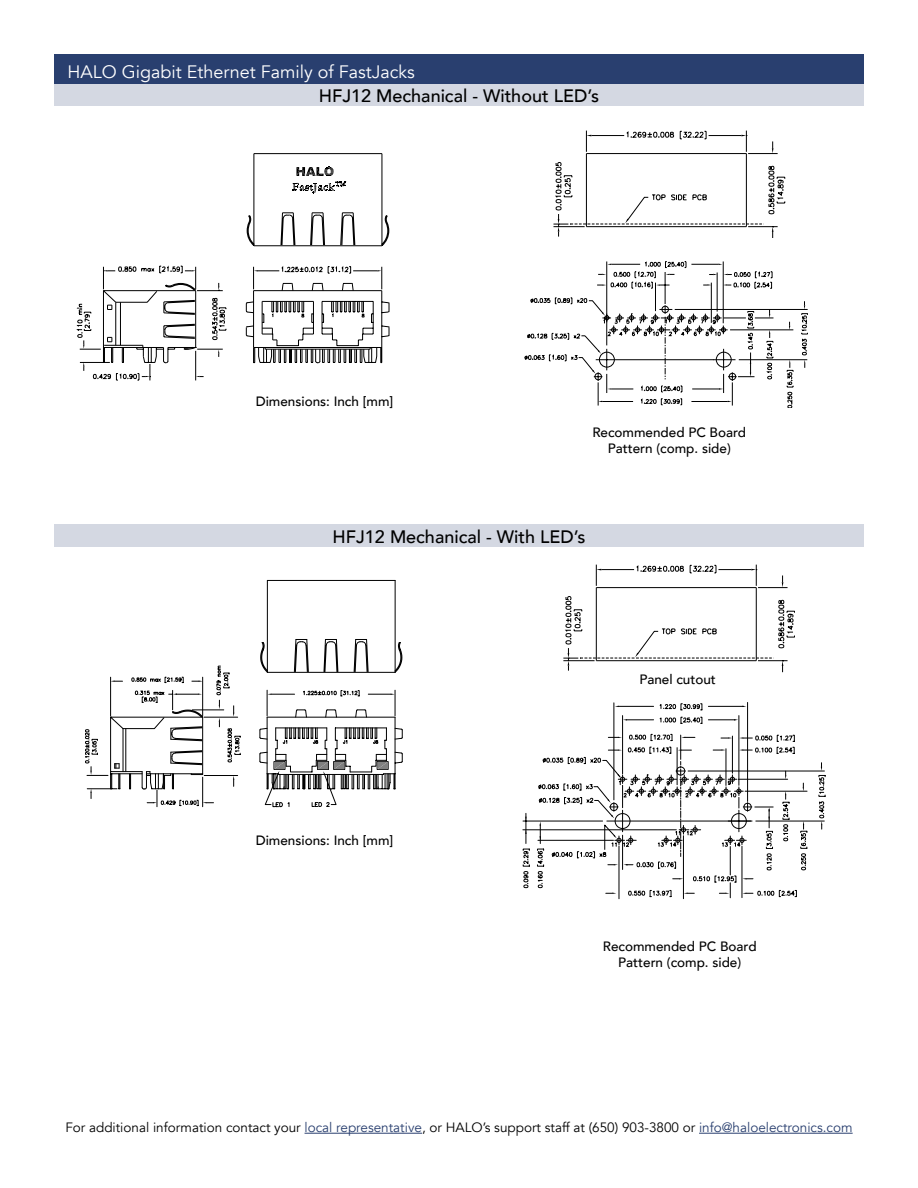
<style>
.page{position:relative;width:918px;height:1188px;background:#fff}
.page>*{position:absolute;margin:0;border:0;box-sizing:border-box;transform-origin:0 0}
.t1{font:500 18px "Avenir";color:#000}
.t2{font:18px "Avenir";color:#fff}
.t3{font:500 13.5px/16.2px "Avenir";color:#000;text-align:center}
.t4{font:13.5px "Avenir";color:#000}
.s1{color:#293f6f}
</style>
<div class="page">
<hr style="left:747px;top:702px;width:1px;height:99px;background:#000">
<svg style="left:523px;top:703px;width:302px;height:196px"></svg>
<div style="left:54px;top:84px;width:810px;height:22px;background:#d4d8e2"></div>
<div style="left:54px;top:54px;width:810px;height:30px;background:#293f6f"></div>
<div style="left:54px;top:525px;width:810px;height:22px;background:#d4d8e2"></div>
<svg style="left:77px;top:153px;width:312px;height:227px"></svg>
<svg style="left:554px;top:131px;width:231px;height:107px"></svg>
<svg style="left:563px;top:565px;width:232px;height:107px"></svg>
<svg style="left:525px;top:261px;width:283px;height:147px"></svg>
<svg style="left:266px;top:580px;width:129px;height:59px"></svg>
<hr style="left:267px;top:580px;width:1px;height:92px;background:#000">
<hr style="left:395px;top:580px;width:1px;height:92px;background:#000">
<svg style="left:85px;top:639px;width:318px;height:168px"></svg>
<hr style="left:305px;top:1133px;width:117px;height:1px;background:#293f6f">
<hr style="left:699px;top:1133px;width:154px;height:1px;background:#293f6f">
<h1 class="t2" style="left:68px;top:61px;width:349px">HALO Gigabit Ethernet Family of FastJacks</h1>
<h1 class="t1" style="left:319px;top:80px;width:282px">HFJ12 Mechanical - Without LED’s</h1>
<p class="t3" style="left:256px;top:393px;width:139px">Dimensions: Inch [mm]</p>
<p class="t3" style="left:592px;top:424px;width:155px">Recommended PC Board<br>Pattern (comp. side)</p>
<h1 class="t1" style="left:333px;top:521px;width:254px">HFJ12 Mechanical - With LED’s</h1>
<p class="t3" style="left:639px;top:671px;width:78px">Panel cutout</p>
<p class="t3" style="left:256px;top:832px;width:139px">Dimensions: Inch [mm]</p>
<p class="t3" style="left:603px;top:938px;width:155px">Recommended PC Board<br>Pattern (comp. side)</p>
<p class="t4" style="left:65px;top:1120px;width:789px">For additional information contact your <span class="s1">local representative</span>, or HALO’s support staff at (650) 903-3800 or <span class="s1">info@haloelectronics.com</span></p>
</div>
